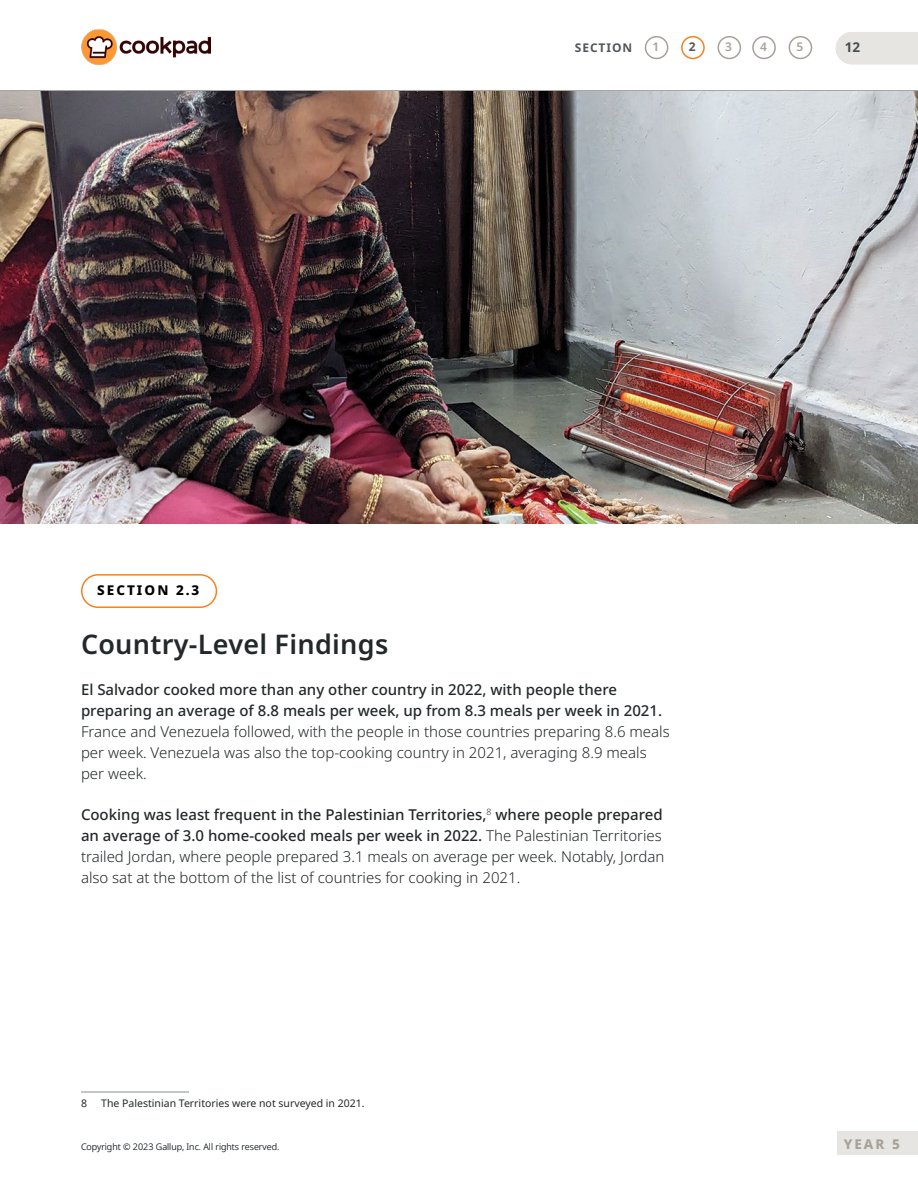
<style>
.page{position:relative;width:918px;height:1188px;background:#fff}
.page>*{position:absolute;margin:0;border:0;box-sizing:border-box;transform-origin:0 0}
.page_header{font:600 27px "Noto Sans";letter-spacing:.01em;color:#23282a}
.page_header-2{font:300 15px/21px "Noto Sans";color:#23282a}
.body{font:300 15px/21px "Noto Sans";color:#23282a}
.section_outline{font:800 13.5px "Noto Sans";letter-spacing:.15em;color:#000}
.t1{font:800 13.5px "Noto Sans";color:#a7a199}
.t2{font:700 13.5px "Noto Sans";color:#52575a}
.t3{font:700 12px "Noto Sans";letter-spacing:.075em;color:#52575a}
.t4{font:600 12px "Noto Sans";color:#a7a199}
.footnote_hanging_ind{font:10.5px "Noto Sans";color:#23282a}
.t5{font:300 9px "Noto Sans";color:#52575a}
.s1{font-weight:500}
</style>
<div class="page">
<img style="left:81px;top:29px;width:129px;height:35px">
<hr style="left:0;top:90px;width:918px;height:1px;background:#a7a199">
<div style="left:836px;top:32px;width:82px;height:32px;background:#e7e5e2"></div>
<div style="left:837px;top:1132px;width:81px;height:23px;background:#e7e5e2"></div>
<div style="left:645px;top:36px;width:23px;height:23px;border:2px solid #a7a199;border-radius:50%"></div>
<div style="left:681px;top:36px;width:24px;height:23px;border:2px solid #f58220;border-radius:50%"></div>
<div style="left:718px;top:36px;width:23px;height:23px;border:2px solid #a7a199;border-radius:50%"></div>
<div style="left:752px;top:36px;width:24px;height:23px;border:2px solid #a7a199;border-radius:50%"></div>
<div style="left:789px;top:36px;width:23px;height:23px;border:2px solid #a7a199;border-radius:50%"></div>
<img style="left:0;top:91px;width:918px;height:432px">
<div style="left:81px;top:574px;width:136px;height:34px;border:2px solid #f58220;border-radius:16px"></div>
<hr style="left:81px;top:1092px;width:108px;height:1px;background:#878b8d">
<p class="t3" style="left:575px;top:39px;width:59px">SECTION</p>
<p class="t4" style="left:653px;top:38px;width:8px">1</p>
<p class="t3" style="left:689px;top:38px;width:8px">2</p>
<p class="t4" style="left:725px;top:38px;width:8px">3</p>
<p class="t4" style="left:760px;top:38px;width:8px">4</p>
<p class="t4" style="left:796px;top:38px;width:8px">5</p>
<p class="t2" style="left:845px;top:38px;width:17px">12</p>
<p class="section_outline" style="left:97px;top:580px;width:104px">SECTION 2.3</p>
<h3 class="page_header" style="left:81px;top:625px;width:309px">Country-Level Findings</h3>
<h3 class="page_header-2" style="left:81px;top:679px;width:590px"><span class="s1">El Salvador cooked more than any other country in 2022, with people there preparing an average of 8.8 meals per week, up from 8.3 meals per week in 2021.<br></span>France and Venezuela followed, with the people in those countries preparing 8.6 meals per week. Venezuela was also the top-cooking country in 2021, averaging 8.9 meals per week.</h3>
<p class="body" style="left:81px;top:805px;width:585px"><span class="s1">Cooking was least frequent in the Palestinian Territories,</span><sup>8</sup> <span class="s1">where people prepared an average of 3.0 home-cooked meals per week in 2022.</span> The Palestinian Territories trailed Jordan, where people prepared 3.1 meals on average per week. Notably, Jordan also sat at the bottom of the list of countries for cooking in 2021.</p>
<p class="footnote_hanging_ind" style="left:81px;top:1096px;width:8px">8</p>
<p class="footnote_hanging_ind" style="left:101px;top:1096px;width:265px">The Palestinian Territories were not surveyed in 2021.</p>
<p class="t5" style="left:81px;top:1141px;width:200px">Copyright © 2023 Gallup, Inc. All rights reserved.</p>
<p class="t1" style="left:844px;top:1134px;width:58px">YEAR 5</p>
</div>
